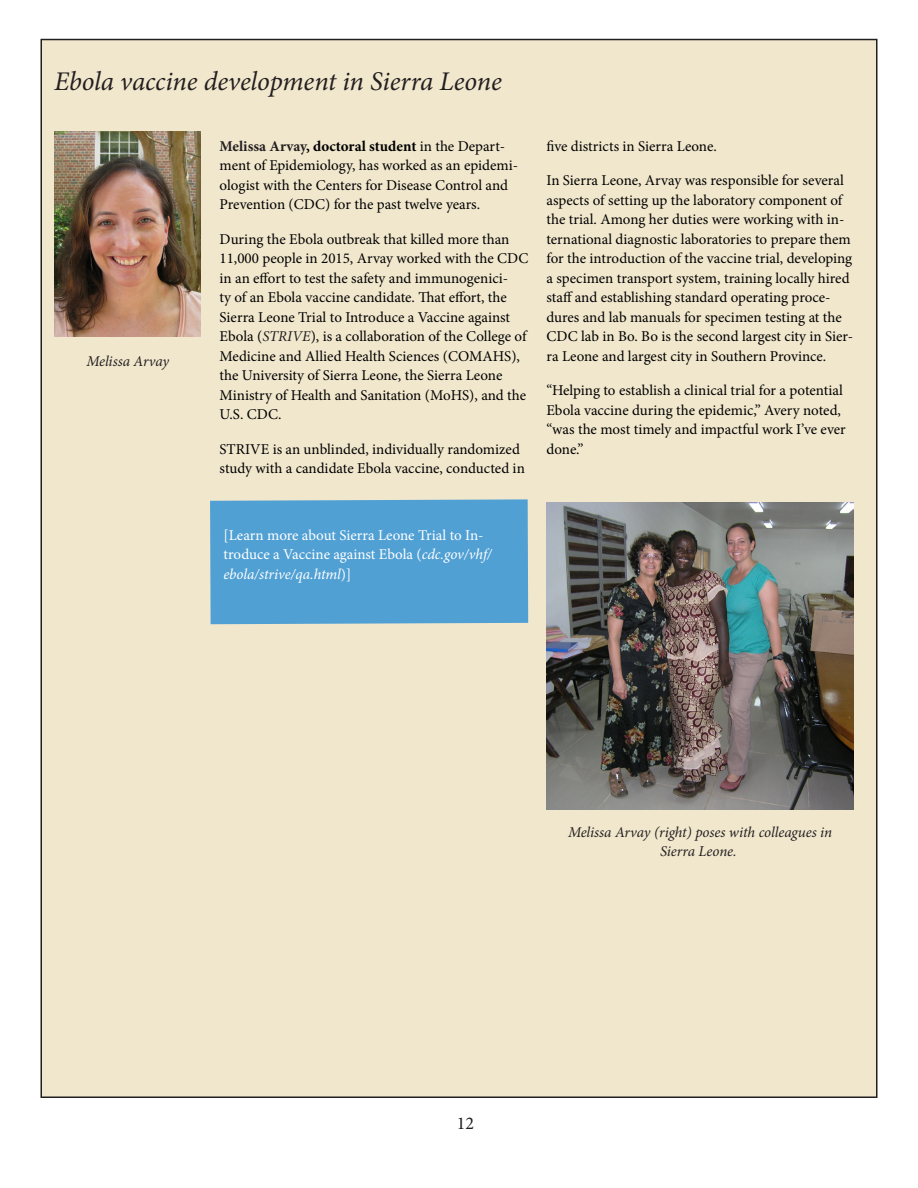
<style>
.page{position:relative;width:918px;height:1188px;background:#fff}
.page>*{position:absolute;margin:0;border:0;box-sizing:border-box;transform-origin:0 0}
.Heading_1{font:italic 27px "Minion Pro";letter-spacing:-.005em;color:#231f20}
.t1{font:18px "Minion Pro";color:#231f20}
.EpiNewsletter_body{font:15px/19.5px "Minion Pro";color:#000}
.EpiNewsletter_body-2{font:15px/19.5px "Minion Pro";color:#fff}
.EpiNewsletter_body-3{font:italic 15px/19.5px "Minion Pro";letter-spacing:-.005em;color:#231f20;text-align:center}
.s1{font-weight:700;color:#231f20}
.s2{font-weight:700}
.s3{font-style:italic;color:#231f20}
.s4{font-style:italic}
</style>
<div class="page">
<div style="left:41px;top:40px;width:836px;height:1057px;background:#f1e7cd"></div>
<img style="left:55px;top:132px;width:146px;height:204px">
<img style="left:546px;top:502px;width:308px;height:308px">
<div style="left:210px;top:499px;width:318px;height:125px;background:#50a0d4"></div>
<p class="Heading_1" style="left:54px;top:63px;width:449px">Ebola vaccine development in Sierra Leone</p>
<p class="EpiNewsletter_body-3" style="left:87px;top:352px;width:84px">Melissa Arvay</p>
<p class="EpiNewsletter_body" style="left:220px;top:136px;width:300px"><span class="s1">Melissa Arvay</span><span class="s2">, doctoral student</span> in the Depart&shy;ment of Epidemiology, has worked as an epidemi&shy;ologist with the Centers for Disease Control and Prevention (CDC) for the past twelve years.</p>
<p class="EpiNewsletter_body" style="left:220px;top:229px;width:310px">During the Ebola outbreak that killed more than 11,000 people in 2015, Arvay worked with the CDC in an effort to test the safety and immunogenici-<br>ty of an Ebola vaccine candidate. That effort, the Sierra Leone Trial to Introduce a Vaccine against Ebola (<span class="s3">STRIVE</span>), is a collaboration of the College of Medicine and Allied Health Sciences (COMAHS), the University of Sierra Leone, the Sierra Leone Ministry of Health and Sanitation (MoHS), and the U.S. CDC.</p>
<p class="EpiNewsletter_body" style="left:220px;top:439px;width:307px">STRIVE is an unblinded, individually randomized study with a candidate Ebola vaccine, conducted in</p>
<p class="EpiNewsletter_body" style="left:546px;top:136px;width:172px">five districts in Sierra Leone.</p>
<p class="EpiNewsletter_body" style="left:546px;top:171px;width:308px">In Sierra Leone, Arvay was responsible for several aspects of setting up the laboratory component of the trial. Among her duties were working with in&shy;ternational diagnostic laboratories to prepare them for the introduction of the vaccine trial, developing a specimen transport system, training locally hired staff and establishing standard operating proce&shy;dures and lab manuals for specimen testing at the CDC lab in Bo. Bo is the second largest city in Sier&shy;ra Leone and largest city in Southern Province.</p>
<p class="EpiNewsletter_body" style="left:546px;top:381px;width:301px">“Helping to establish a clinical trial for a potential Ebola vaccine during the epidemic,” Avery noted, “was the most timely and impactful work I’ve ever done.”</p>
<p class="EpiNewsletter_body-2" style="left:224px;top:525px;width:270px">[Learn more about Sierra Leone Trial to In&shy;troduce a Vaccine against Ebola (<span class="s4">cdc.gov/vhf/ ebola/strive/qa.html</span>)]</p>
<p class="EpiNewsletter_body-3" style="left:568px;top:822px;width:266px">Melissa Arvay (right) poses with colleagues in<br>Sierra Leone.</p>
<p class="t1" style="left:457px;top:1111px;width:19px">12</p>
</div>
